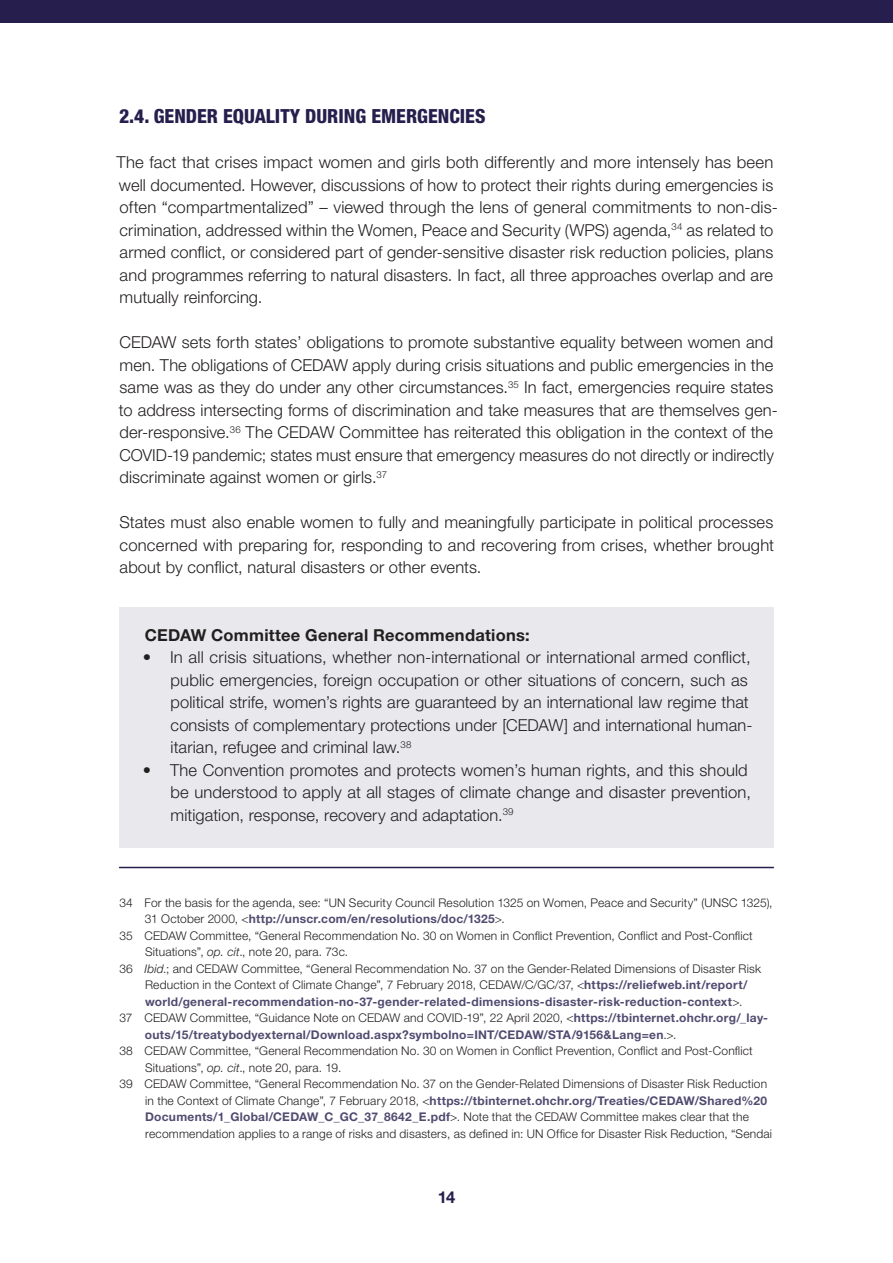
<style>
.page{position:relative;width:893px;height:1263px;background:#fff}
.page>*{position:absolute;margin:0;border:0;box-sizing:border-box;transform-origin:0 0}
.t1{font:800 condensed 19.5px "Helvetica Neue LT Pro";color:#261f4d}
.t2{font:300 16.5px/22.5px "Helvetica Neue LT Pro";letter-spacing:.005em;color:#231f20}
.t3{font:700 16.5px "Helvetica Neue LT Pro";letter-spacing:.015em;color:#231f20}
.t4{font:700 16.5px "Helvetica Neue LT Pro";color:#261f4d}
.t5{font:300 12px "Helvetica Neue LT Pro";letter-spacing:.015em;color:#231f20}
.t6{font:700 12px "Helvetica Neue LT Pro";letter-spacing:.02em;color:#524b70}
.s1{font-weight:300;color:#231f20}
.s2{font-style:italic}
.s3{font-weight:700;color:#524b70}
</style>
<div class="page">
<div style="left:0;top:0;width:893px;height:22px;background:#261f4d"></div>
<div style="left:119px;top:607px;width:655px;height:240px;background:#e9e9ed"></div>
<hr style="left:119px;top:867px;width:655px;height:1px;background:#261f4d">
<p class="t1" style="left:119px;top:104px;width:368px">2.4. GENDER EQUALITY DURING EMERGENCIES</p>
<p class="t2" style="left:117px;top:151px;width:663px">The fact that crises impact women and girls both differently and more intensely has been well documented. However, discussions of how to protect their rights during emergencies is often “compartmentalized” – viewed through the lens of general commitments to non-dis&shy;crimination, addressed within the Women, Peace and Security (WPS) agenda,<sup>34</sup> as related to armed conflict, or considered part of gender-sensitive disaster risk reduction policies, plans and programmes referring to natural disasters. In fact, all three approaches overlap and are mutually reinforcing.</p>
<p class="t2" style="left:119px;top:331px;width:660px">CEDAW sets forth states’ obligations to promote substantive equality between women and men. The obligations of CEDAW apply during crisis situations and public emergencies in the same was as they do under any other circumstances.<sup>35</sup> In fact, emergencies require states to address intersecting forms of discrimination and take measures that are themselves gen&shy;der-responsive.<sup>36</sup> The CEDAW Committee has reiterated this obligation in the context of the COVID-19 pandemic; states must ensure that emergency measures do not directly or indirectly discriminate against women or girls.<sup>37</sup></p>
<p class="t2" style="left:119px;top:511px;width:656px;text-align:justify">States must also enable women to fully and meaningfully participate in political processes concerned with preparing for, responding to and recovering from crises, whether brought about by conflict, natural disasters or other events.</p>
<p class="t3" style="left:145px;top:624px;width:387px">CEDAW Committee General Recommendations:</p>
<p class="t2" style="left:170px;top:646px;width:583px;text-indent:-28px">• In all crisis situations, whether non-international or international armed conflict, public emergencies, foreign occupation or other situations of concern, such as political strife, women’s rights are guaranteed by an international law regime that consists of complementary protections under [CEDAW] and international human&shy;itarian, refugee and criminal law.<sup>38</sup></p>
<p class="t2" style="left:171px;top:758px;width:582px;text-indent:-28px">• The Convention promotes and protects women’s human rights, and this should be understood to apply at all stages of climate change and disaster prevention, mitigation, response, recovery and adaptation.<sup>39</sup></p>
<p class="t5" style="left:119px;top:895px;width:655px">34 For the basis for the agenda, see: “UN Security Council Resolution 1325 on Women, Peace and Security” (UNSC 1325),</p>
<p class="t6" style="left:145px;top:911px;width:361px"><span class="s1">31 October 2000, &lt;</span>http://unscr.com/en/resolutions/doc/1325<span class="s1">&gt;.</span></p>
<p class="t5" style="left:119px;top:928px;width:635px">35 CEDAW Committee, “General Recommendation No. 30 on Women in Conflict Prevention, Conflict and Post-Conflict</p>
<p class="t5" style="left:145px;top:944px;width:205px">Situations”, <span class="s2">op. cit</span>., note 20, para. 73c.</p>
<p class="t5" style="left:119px;top:961px;width:643px">36 <span class="s2">Ibid</span>.; and CEDAW Committee, “General Recommendation No. 37 on the Gender-Related Dimensions of Disaster Risk</p>
<p class="t5" style="left:145px;top:977px;width:604px">Reduction in the Context of Climate Change”, 7 February 2018, CEDAW/C/GC/37, &lt;<span class="s3">https://reliefweb.int/report/</span></p>
<p class="t6" style="left:145px;top:994px;width:599px">world/general-recommendation-no-37-gender-related-dimensions-disaster-risk-reduction-context<span class="s1">&gt;.</span></p>
<p class="t5" style="left:119px;top:1010px;width:650px">37 CEDAW Committee, “Guidance Note on CEDAW and COVID-19”, 22 April 2020, &lt;<span class="s3">https://tbinternet.ohchr.org/_lay-</span></p>
<p class="t6" style="left:145px;top:1027px;width:533px">outs/15/treatybodyexternal/Download.aspx?symbolno=INT/CEDAW/STA/9156&amp;Lang=en<span class="s1">.&gt;.</span></p>
<p class="t5" style="left:119px;top:1043px;width:635px">38 CEDAW Committee, “General Recommendation No. 30 on Women in Conflict Prevention, Conflict and Post-Conflict</p>
<p class="t5" style="left:145px;top:1060px;width:198px">Situations”, <span class="s2">op. cit</span>., note 20, para. 19.</p>
<p class="t5" style="left:119px;top:1076px;width:649px">39 CEDAW Committee, “General Recommendation No. 37 on the Gender-Related Dimensions of Disaster Risk Reduction</p>
<p class="t6" style="left:145px;top:1093px;width:623px"><span class="s1">in the Context of Climate Change”, 7 February 2018, &lt;</span>https://tbinternet.ohchr.org/Treaties/CEDAW/Shared%20</p>
<p class="t5" style="left:145px;top:1109px;width:605px"><span class="s3">Documents/1_Global/CEDAW_C_GC_37_8642_E.pdf</span>&gt;. Note that the CEDAW Committee makes clear that the</p>
<p class="t5" style="left:145px;top:1126px;width:628px">recommendation applies to a range of risks and disasters, as defined in: UN Office for Disaster Risk Reduction, “Sendai</p>
<p class="t4" style="left:438px;top:1187px;width:19px">14</p>
</div>
